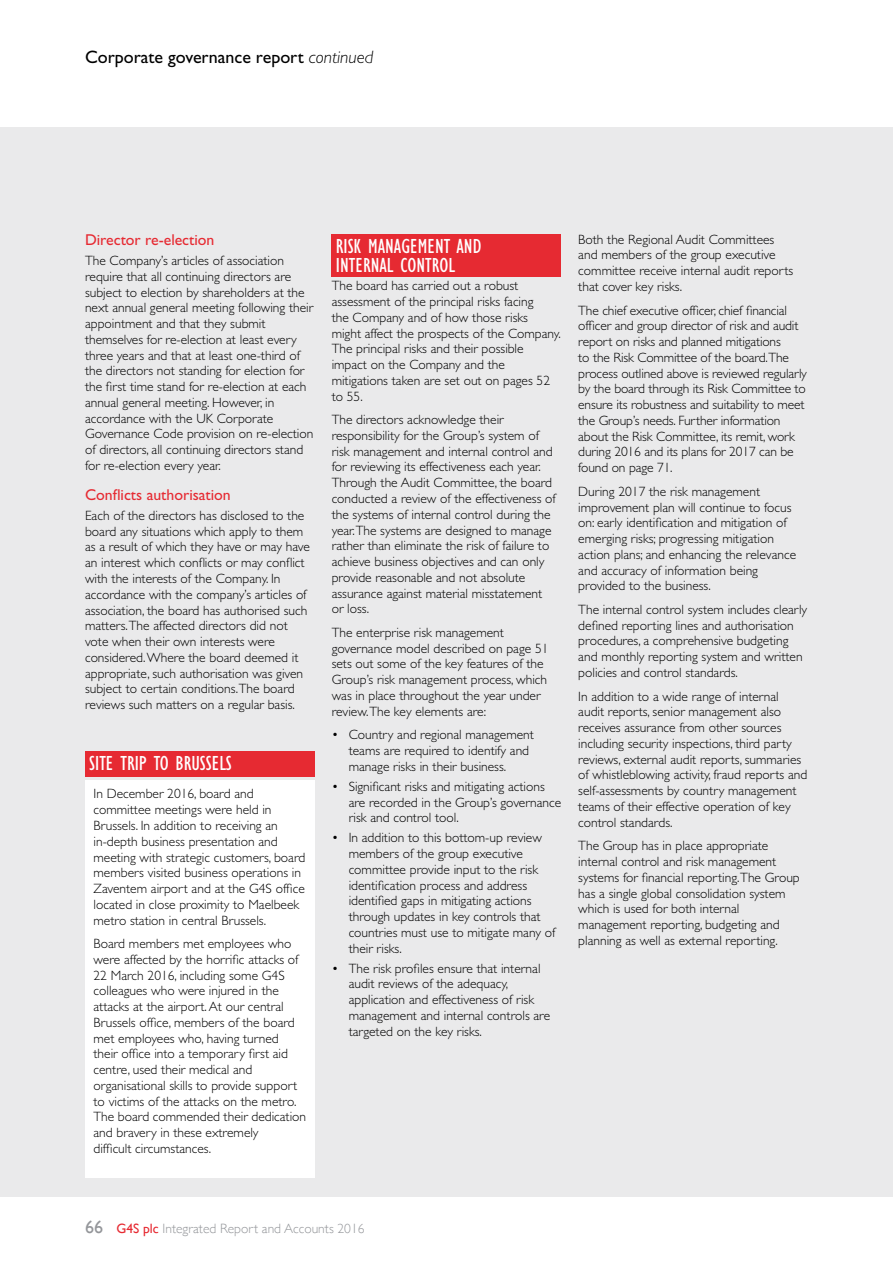
<style>
.page{position:relative;width:893px;height:1263px;background:#fff}
.page>*{position:absolute;margin:0;border:0;box-sizing:border-box;transform-origin:0 0}
.t1{font:condensed 21px/18.8px "Gill Sans Std";color:#fff}
.t2{font:18px "Gill Sans Std";color:#000}
.t3{font:15.75px "Gill Sans Std";color:#e62a32}
.t4{font:300 13.5px/15.8px "Gill Sans Std";color:#000}
.t5{font:300 13.5px "Gill Sans";color:#94969a}
.s1{font-weight:300;font-style:italic}
.s2{font-weight:400;font-size:18px}
.s3{font-weight:400;color:#e62a32}
</style>
<div class="page">
<div style="left:0;top:128px;width:893px;height:1069px;background:#eaeaeb"></div>
<div style="left:332px;top:234px;width:229px;height:43px;background:#e62a32"></div>
<div style="left:85px;top:751px;width:230px;height:25px;background:#e62a32"></div>
<div style="left:85px;top:781px;width:230px;height:397px;background:#fff"></div>
<h2 class="t2" style="left:85px;top:47px;width:290px">Corporate governance report <span class="s1">continued</span></h2>
<p class="t3" style="left:85px;top:231px;width:131px">Director re-election</p>
<p class="t4" style="left:85px;top:253px;width:230px">The Company’s articles of association require that all continuing directors are subject to election by shareholders at the next annual general meeting following their appointment and that they submit themselves for re-election at least every three years and that at least one-third of the directors not standing for election for the first time stand for re-election at each annual general meeting. However, in accordance with the UK Corporate Governance Code provision on re-election of directors, all continuing directors stand for re-election every year.</p>
<p class="t3" style="left:85px;top:486px;width:147px">Conflicts authorisation</p>
<p class="t4" style="left:85px;top:508px;width:226px">Each of the directors has disclosed to the board any situations which apply to them as a result of which they have or may have an interest which conflicts or may conflict with the interests of the Company. In accordance with the company’s articles of association, the board has authorised such matters.The affected directors did not vote when their own interests were considered. Where the board deemed it appropriate, such authorisation was given subject to certain conditions.The board reviews such matters on a regular basis.</p>
<h1 class="t1" style="left:89px;top:754px;width:144px">SITE TRIP TO BRUSSELS</h1>
<p class="t4" style="left:94px;top:786px;width:213px">In December 2016, board and committee meetings were held in Brussels. In addition to receiving an in-depth business presentation and meeting with strategic customers, board members visited business operations in Zaventem airport and at the G4S office located in close proximity to Maelbeek metro station in central Brussels.</p>
<p class="t4" style="left:94px;top:936px;width:214px">Board members met employees who were affected by the horrific attacks of 22 March 2016, including some G4S colleagues who were injured in the attacks at the airport. At our central Brussels office, members of the board met employees who, having turned their office into a temporary first aid centre, used their medical and organisational skills to provide support to victims of the attacks on the metro.<br>The board commended their dedication and bravery in these extremely<br>difficult circumstances.</p>
<h1 class="t1" style="left:336px;top:237px;width:147px">RISK MANAGEMENT AND<br>INTERNAL CONTROL</h1>
<p class="t4" style="left:332px;top:278px;width:231px">The board has carried out a robust assessment of the principal risks facing<br>the Company and of how those risks might affect the prospects of the Company.<br>The principal risks and their possible impact on the Company and the mitigations taken are set out on pages 52 to 55.</p>
<p class="t4" style="left:332px;top:412px;width:226px">The directors acknowledge their responsibility for the Group’s system of risk management and internal control and for reviewing its effectiveness each year.<br>Through the Audit Committee, the board conducted a review of the effectiveness of the systems of internal control during the year.The systems are designed to manage rather than eliminate the risk of failure to achieve business objectives and can only provide reasonable and not absolute assurance against material misstatement or loss.</p>
<p class="t4" style="left:332px;top:625px;width:218px">The enterprise risk management governance model described on page 51 sets out some of the key features of the Group’s risk management process, which was in place throughout the year under review.The key elements are:</p>
<p class="t4" style="left:349px;top:727px;width:187px;text-indent:-17px">• Country and regional management teams are required to identify and manage risks in their business.</p>
<p class="t4" style="left:349px;top:778px;width:214px;text-indent:-17px">• Significant risks and mitigating actions are recorded in the Group’s governance risk and control tool.</p>
<p class="t4" style="left:349px;top:830px;width:208px;text-indent:-17px">• In addition to this bottom-up review members of the group executive committee provide input to the risk identification process and address identified gaps in mitigating actions through updates in key controls that countries must use to mitigate many of their risks.</p>
<p class="t4" style="left:349px;top:960px;width:203px;text-indent:-17px">• The risk profiles ensure that internal audit reviews of the adequacy, application and effectiveness of risk management and internal controls are targeted on the key risks.</p>
<p class="t4" style="left:578px;top:231px;width:216px">Both the Regional Audit Committees and members of the group executive committee receive internal audit reports that cover key risks.</p>
<p class="t4" style="left:578px;top:302px;width:230px">The chief executive officer, chief financial officer and group director of risk and audit report on risks and planned mitigations<br>to the Risk Committee of the board.The process outlined above is reviewed regularly by the board through its Risk Committee to ensure its robustness and suitability to meet the Group’s needs. Further information about the Risk Committee, its remit, work during 2016 and its plans for 2017 can be found on page 71.</p>
<p class="t4" style="left:578px;top:483px;width:219px">During 2017 the risk management improvement plan will continue to focus on: early identification and mitigation of emerging risks; progressing mitigation action plans; and enhancing the relevance and accuracy of information being provided to the business.</p>
<p class="t4" style="left:578px;top:602px;width:230px">The internal control system includes clearly defined reporting lines and authorisation procedures, a comprehensive budgeting and monthly reporting system and written policies and control standards.</p>
<p class="t4" style="left:578px;top:688px;width:231px">In addition to a wide range of internal audit reports, senior management also receives assurance from other sources including security inspections, third party reviews, external audit reports, summaries of whistleblowing activity, fraud reports and self-assessments by country management teams of their effective operation of key control standards.</p>
<p class="t4" style="left:578px;top:838px;width:223px">The Group has in place appropriate internal control and risk management systems for financial reporting.The Group has a single global consolidation system which is used for both internal management reporting, budgeting and planning as well as external reporting.</p>
<p class="t5" style="left:85px;top:1218px;width:281px"><span class="s2">66</span> <span class="s3">G4S plc</span> Integrated Report and Accounts 2016</p>
</div>
